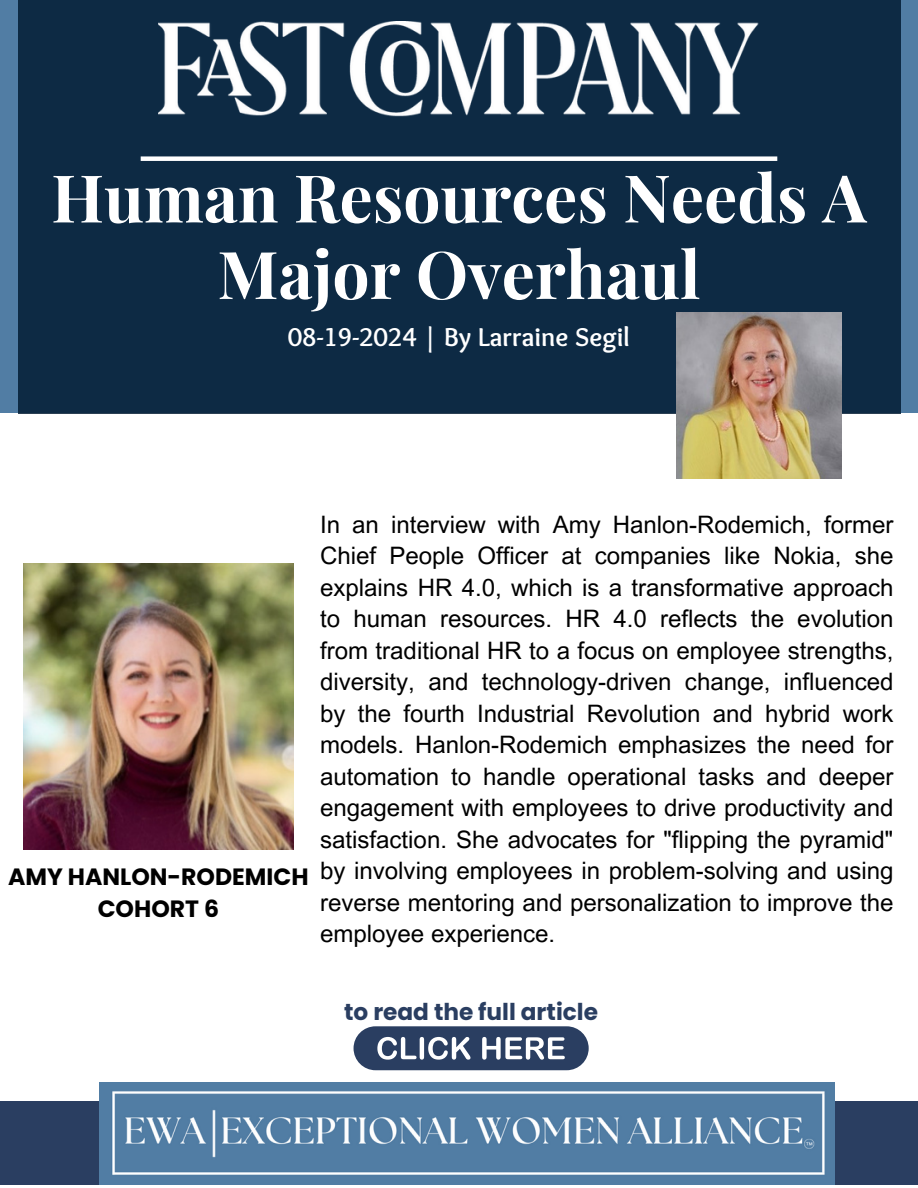
<style>
.page{position:relative;width:918px;height:1188px;background:#fff}
.page>*{position:absolute;margin:0;border:0;box-sizing:border-box;transform-origin:0 0}
.t1{font:700 66px/76.5px "Playfair Display";color:#fff;text-align:center}
.t2{font:700 26.85px "Sukar";color:#fff}
.t3{font:24px/31.5px "Arial MT Pro";color:#000;text-align:justify}
.t4{font:700 23.55px "Poppins";color:#000}
.t5{font:700 23.25px "Poppins";color:#2a3e61}
</style>
<div class="page">
<div style="left:0;top:0;width:918px;height:413px;background:#517da4"></div>
<div style="left:18px;top:0;width:882px;height:414px;background:#0d2a44"></div>
<div style="left:0;top:1101px;width:918px;height:84px;background:#2a3e61"></div>
<img style="left:100px;top:1082px;width:734px;height:103px">
<img style="left:158px;top:22px;width:601px;height:94px">
<div style="left:141px;top:156px;width:636px;height:5px;background:#fff"></div>
<img style="left:677px;top:313px;width:165px;height:165px">
<img style="left:23px;top:564px;width:270px;height:285px">
<svg style="left:354px;top:1026px;width:235px;height:44px"></svg>
<h3 class="t1" style="left:51px;top:157px;width:817px">Human Resources Needs A<br>Major Overhaul</h3>
<p class="t2" style="left:288px;top:321px;width:344px">08-19-2024 | By Larraine Segil</p>
<h4 class="t4" style="left:8px;top:860px;width:302px">AMY HANLON-RODEMICH</h4>
<p class="t4" style="left:98px;top:893px;width:123px">COHORT 6</p>
<p class="t3" style="left:320px;top:512px;width:575px">In an interview with Amy Hanlon-Rodemich, former Chief People Officer at companies like Nokia, she explains HR 4.0, which is a transformative approach to human resources. HR 4.0 reflects the evolution from traditional HR to a focus on employee strengths, diversity, and technology-driven change, influenced by the fourth Industrial Revolution and hybrid work models. Hanlon-Rodemich emphasizes the need for automation to handle operational tasks and deeper engagement with employees to drive productivity and satisfaction. She advocates for "flipping the pyramid" by involving employees in problem-solving and using reverse mentoring and personalization to improve the employee experience.</p>
<p class="t5" style="left:344px;top:996px;width:255px">to read the full article</p>
</div>
